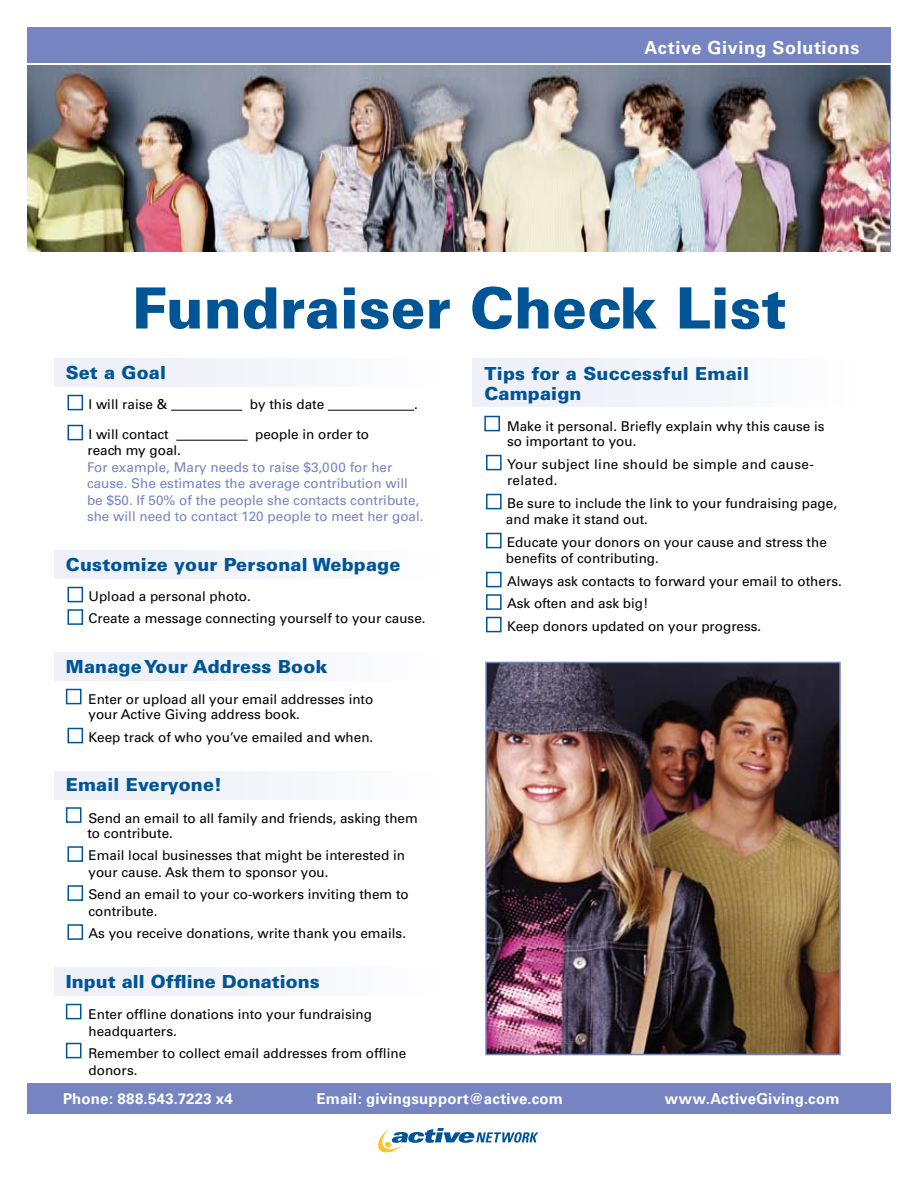
<style>
.page{position:relative;width:918px;height:1188px;background:#fff}
.page>*{position:absolute;margin:0;border:0;box-sizing:border-box;transform-origin:0 0}
.t1{font:900 57px "Univers";color:#005596}
.t2{font:900 18px/19.5px "Univers";letter-spacing:.01em;color:#005596}
.t3{font:700 18px "Univers";letter-spacing:.035em;color:#fff}
.t4{font:700 15px "Univers";letter-spacing:.015em;color:#fff}
.t5{font:13.5px/16.5px "Univers";color:#000}
.t6{font:13.5px/16.5px "Univers";color:#7685c2}
.t7{font:13.5px/16.5px "Univers";letter-spacing:.025em;color:#000}
</style>
<div class="page">
<div style="left:54px;top:968px;width:392px;height:28px;background:#f3f5fa"></div>
<div style="left:54px;top:771px;width:392px;height:29px;background:#f3f5fa"></div>
<div style="left:54px;top:652px;width:392px;height:29px;background:#f3f5fa"></div>
<div style="left:54px;top:550px;width:392px;height:29px;background:#f3f5fa"></div>
<div style="left:54px;top:358px;width:392px;height:29px;background:#f3f5fa"></div>
<hr style="left:171px;top:410px;width:71px;height:1px;background:#000">
<hr style="left:328px;top:410px;width:86px;height:1px;background:#000">
<hr style="left:176px;top:440px;width:72px;height:1px;background:#000">
<div style="left:68px;top:395px;width:15px;height:15px;border:2px solid #005596"></div>
<div style="left:68px;top:425px;width:15px;height:15px;border:2px solid #005596"></div>
<div style="left:68px;top:587px;width:15px;height:15px;border:2px solid #005596"></div>
<div style="left:68px;top:609px;width:15px;height:16px;border:2px solid #005596"></div>
<div style="left:66px;top:689px;width:15px;height:15px;border:2px solid #005596"></div>
<div style="left:68px;top:728px;width:15px;height:15px;border:2px solid #005596"></div>
<div style="left:66px;top:807px;width:15px;height:16px;border:2px solid #005596"></div>
<div style="left:68px;top:846px;width:15px;height:16px;border:2px solid #005596"></div>
<div style="left:68px;top:885px;width:15px;height:16px;border:2px solid #005596"></div>
<div style="left:68px;top:924px;width:15px;height:16px;border:2px solid #005596"></div>
<div style="left:66px;top:1004px;width:15px;height:15px;border:2px solid #005596"></div>
<div style="left:66px;top:1043px;width:15px;height:15px;border:2px solid #005596"></div>
<div style="left:28px;top:1083px;width:863px;height:31px;background:#7685c2"></div>
<div style="left:28px;top:27px;width:863px;height:36px;background:#7685c2"></div>
<img style="left:28px;top:65px;width:862px;height:187px">
<svg style="left:378px;top:1128px;width:160px;height:24px"></svg>
<div style="left:472px;top:358px;width:392px;height:48px;background:#f3f5fa"></div>
<div style="left:484px;top:416px;width:16px;height:15px;border:2px solid #005596"></div>
<div style="left:486px;top:455px;width:16px;height:15px;border:2px solid #005596"></div>
<div style="left:486px;top:494px;width:16px;height:15px;border:2px solid #005596"></div>
<div style="left:486px;top:533px;width:16px;height:15px;border:2px solid #005596"></div>
<div style="left:486px;top:572px;width:16px;height:15px;border:2px solid #005596"></div>
<div style="left:486px;top:594px;width:16px;height:16px;border:2px solid #005596"></div>
<div style="left:486px;top:617px;width:16px;height:15px;border:2px solid #005596"></div>
<img style="left:488px;top:665px;width:350px;height:387px">
<div style="left:485px;top:662px;width:356px;height:393px;border:2px solid #7685c2"></div>
<h2 class="t3" style="left:645px;top:37px;width:216px">Active Giving Solutions</h2>
<h1 class="t1" style="left:132px;top:272px;width:656px">Fundraiser Check List</h1>
<h2 class="t2" style="left:66px;top:362px;width:102px">Set a Goal</h2>
<p class="t5" style="left:89px;top:396px;width:80px">I will raise &amp;</p>
<p class="t5" style="left:250px;top:396px;width:76px">by this date</p>
<p class="t5" style="left:414px;top:396px;width:5px">.</p>
<p class="t5" style="left:89px;top:426px;width:82px">I will contact</p>
<p class="t5" style="left:255px;top:426px;width:116px">people in order to</p>
<p class="t5" style="left:87px;top:442px;width:95px">reach my goal.</p>
<p class="t6" style="left:87px;top:459px;width:338px">For example, Mary needs to raise $3,000 for her cause. She estimates the average contribution will be $50. If 50% of the people she contacts contribute, she will need to contact 120 people to meet her goal.</p>
<h2 class="t2" style="left:66px;top:554px;width:336px">Customize your Personal Webpage</h2>
<p class="t5" style="left:89px;top:585px;width:339px;line-height:22.5px">Upload a personal photo.<br>Create a message connecting yourself to your cause.</p>
<h2 class="t2" style="left:66px;top:656px;width:263px">Manage Your Address Book</h2>
<p class="t5" style="left:89px;top:692px;width:286px;line-height:15px">Enter or upload all your email addresses into your Active Giving address book.</p>
<p class="t5" style="left:89px;top:729px;width:286px">Keep track of who you’ve emailed and when.</p>
<h2 class="t2" style="left:66px;top:775px;width:158px">Email Everyone!</h2>
<p class="t5" style="left:87px;top:811px;width:332px;line-height:15px">Send an email to all family and friends, asking them to contribute.</p>
<p class="t5" style="left:89px;top:847px;width:318px">Email local businesses that might be interested in your cause. Ask them to sponsor you.</p>
<p class="t5" style="left:89px;top:886px;width:322px">Send an email to your co-workers inviting them to contribute.</p>
<p class="t5" style="left:89px;top:925px;width:319px">As you receive donations, write thank you emails.</p>
<h2 class="t2" style="left:66px;top:971px;width:255px">Input all Offline Donations</h2>
<p class="t5" style="left:89px;top:1006px;width:285px">Enter offline donations into your fundraising headquarters.</p>
<p class="t5" style="left:89px;top:1045px;width:319px">Remember to collect email addresses from offline donors.</p>
<h2 class="t2" style="left:484px;top:364px;width:266px">Tips for a Successful Email<br>Campaign</h2>
<p class="t5" style="left:507px;top:419px;width:319px;line-height:15px">Make it personal. Briefly explain why this cause is so important to you.</p>
<p class="t7" style="left:507px;top:456px;width:308px">Your subject line should be simple and cause&shy;related.</p>
<p class="t5" style="left:506px;top:495px;width:333px">Be sure to include the link to your fundraising page, and make it stand out.</p>
<p class="t5" style="left:506px;top:534px;width:322px">Educate your donors on your cause and stress the benefits of contributing.</p>
<p class="t5" style="left:507px;top:570px;width:337px;line-height:22.5px">Always ask contacts to forward your email to others.<br>Ask often and ask big!<br>Keep donors updated on your progress.</p>
<p class="t4" style="left:63px;top:1090px;width:171px">Phone: 888.543.7223 x4</p>
<p class="t4" style="left:316px;top:1090px;width:248px">Email: givingsupport@active.com</p>
<p class="t4" style="left:665px;top:1090px;width:176px">www.ActiveGiving.com</p>
</div>
